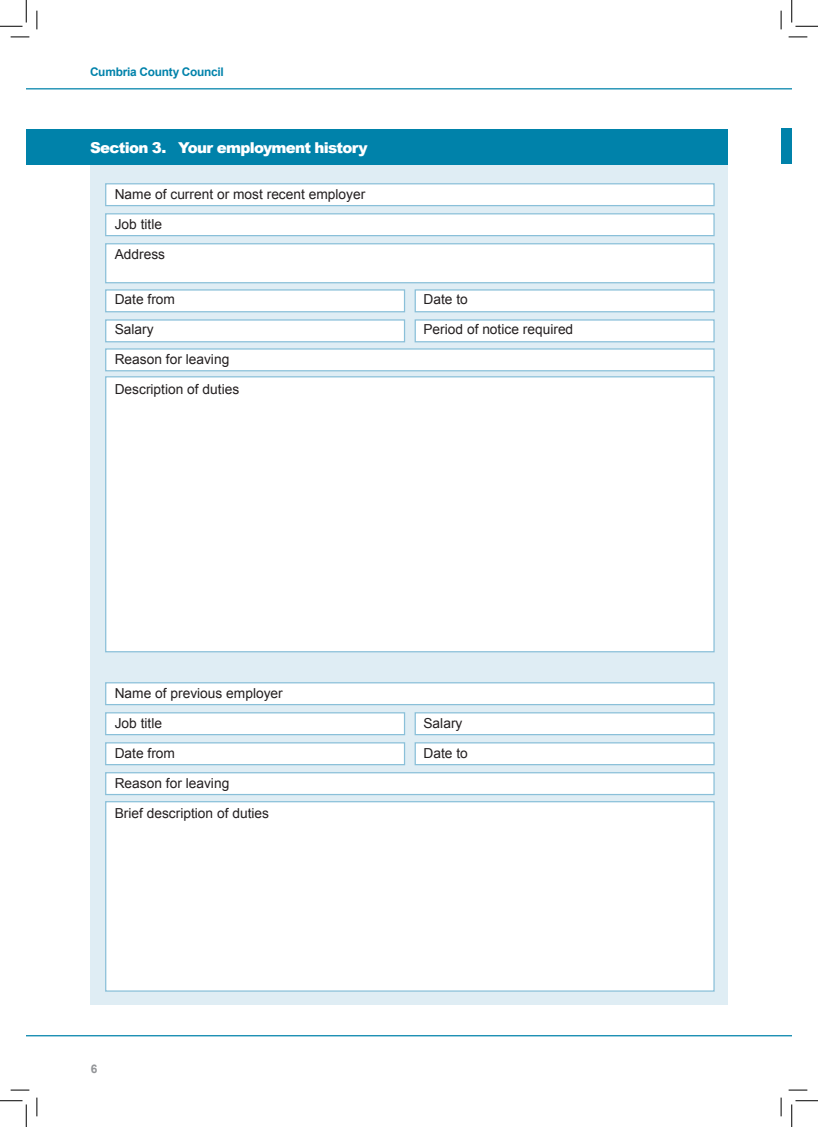
<style>
.page{position:relative;width:818px;height:1127px;background:#fff}
.page>*{position:absolute;margin:0;border:0;box-sizing:border-box;transform-origin:0 0}
.t1{font:900 15px "Arial";letter-spacing:-.045em;color:#fff}
.t2{font:13.75px/30px "Arial";color:#231f20}
.t3{font:700 11.88px "Arial";letter-spacing:-.02em;color:#0082aa}
.t4{font:700 11.88px "Arial";color:#939598}
</style>
<div class="page">
<hr style="left:26px;top:88px;width:766px;height:1px;background:#0082aa">
<hr style="left:26px;top:1034px;width:766px;height:2px;background:#0082aa">
<div style="left:90px;top:157px;width:638px;height:847px;background:#dfedf4"></div>
<div style="left:415px;top:319px;width:300px;height:23px;background:#fff;border:1px solid #8ac0d9"></div>
<div style="left:105px;top:319px;width:300px;height:23px;background:#fff;border:1px solid #8ac0d9"></div>
<div style="left:415px;top:289px;width:300px;height:23px;background:#fff;border:1px solid #8ac0d9"></div>
<div style="left:105px;top:376px;width:610px;height:276px;background:#fff;border:1px solid #8ac0d9"></div>
<div style="left:105px;top:213px;width:610px;height:23px;background:#fff;border:1px solid #8ac0d9"></div>
<div style="left:105px;top:289px;width:300px;height:23px;background:#fff;border:1px solid #8ac0d9"></div>
<div style="left:105px;top:348px;width:610px;height:23px;background:#fff;border:1px solid #8ac0d9"></div>
<div style="left:105px;top:183px;width:610px;height:23px;background:#fff;border:1px solid #8ac0d9"></div>
<div style="left:105px;top:243px;width:610px;height:40px;background:#fff;border:1px solid #8ac0d9"></div>
<div style="left:105px;top:772px;width:610px;height:23px;background:#fff;border:1px solid #8ac0d9"></div>
<div style="left:415px;top:742px;width:300px;height:23px;background:#fff;border:1px solid #8ac0d9"></div>
<div style="left:105px;top:742px;width:300px;height:23px;background:#fff;border:1px solid #8ac0d9"></div>
<div style="left:415px;top:712px;width:300px;height:23px;background:#fff;border:1px solid #8ac0d9"></div>
<div style="left:105px;top:800px;width:610px;height:191px;background:#fff;border:1px solid #8ac0d9"></div>
<div style="left:105px;top:712px;width:300px;height:23px;background:#fff;border:1px solid #8ac0d9"></div>
<div style="left:105px;top:682px;width:610px;height:23px;background:#fff;border:1px solid #8ac0d9"></div>
<div style="left:26px;top:129px;width:702px;height:35px;background:#0082aa"></div>
<div style="left:781px;top:129px;width:11px;height:35px;background:#0082aa"></div>
<svg style="left:11px;top:36px;width:18px;height:2px"></svg>
<svg style="left:788px;top:36px;width:19px;height:2px"></svg>
<svg style="left:11px;top:1089px;width:18px;height:1px"></svg>
<svg style="left:788px;top:1089px;width:19px;height:1px"></svg>
<svg style="left:36px;top:11px;width:2px;height:18px"></svg>
<svg style="left:36px;top:1097px;width:2px;height:18px"></svg>
<svg style="left:780px;top:11px;width:2px;height:18px"></svg>
<svg style="left:780px;top:1097px;width:2px;height:18px"></svg>
<svg style="left:0;top:0;width:27px;height:27px"></svg>
<svg style="left:0;top:1100px;width:27px;height:26px"></svg>
<svg style="left:791px;top:0;width:27px;height:27px"></svg>
<svg style="left:791px;top:1100px;width:27px;height:26px"></svg>
<p class="t3" style="left:90px;top:64px;width:135px">Cumbria County Council</p>
<p class="t1" style="left:90px;top:136px;width:279px">Section 3. Your employment history</p>
<p class="t2" style="left:115px;top:179px;width:252px">Name of current or most recent employer<br>Job title<br>Address</p>
<p class="t2" style="left:115px;top:284px;width:62px">Date from</p>
<p class="t2" style="left:423px;top:284px;width:46px">Date to</p>
<p class="t2" style="left:115px;top:314px;width:40px">Salary</p>
<p class="t2" style="left:423px;top:314px;width:151px">Period of notice required</p>
<p class="t2" style="left:115px;top:344px;width:126px">Reason for leaving<br>Description of duties</p>
<p class="t2" style="left:115px;top:678px;width:170px">Name of previous employer<br>Job title</p>
<p class="t2" style="left:423px;top:708px;width:40px">Salary</p>
<p class="t2" style="left:115px;top:738px;width:62px">Date from</p>
<p class="t2" style="left:423px;top:738px;width:46px">Date to</p>
<p class="t2" style="left:115px;top:768px;width:156px">Reason for leaving<br>Brief description of duties</p>
<p class="t4" style="left:91px;top:1060px;width:8px">6</p>
</div>
